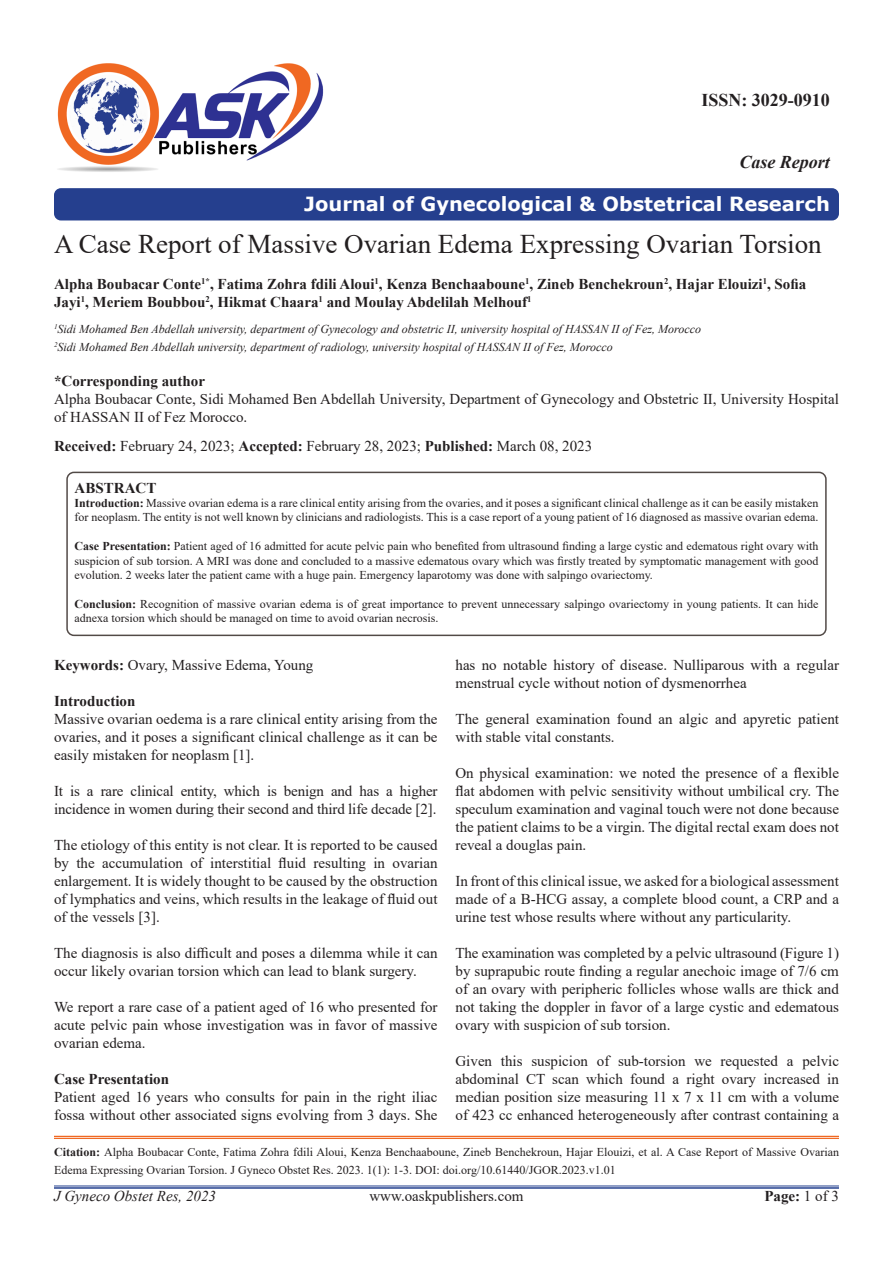
<style>
.page{position:relative;width:893px;height:1263px;background:#fff}
.page>*{position:absolute;margin:0;border:0;box-sizing:border-box;transform-origin:0 0}
.t1{font:27px "Times New Roman";color:#231f20}
.t2{font:700 19.5px "Verdana";color:#fff}
.t3{font:700 18px "Times New Roman";color:#231f20}
.t4{font:italic 700 18px "Times New Roman";color:#231f20}
.t5{font:15px/18px "Times New Roman";color:#231f20;text-align:justify}
.t6{font:700 15px/18px "Times New Roman";color:#231f20}
.t7{font:italic 15px "Times New Roman";color:#231f20}
.t8{font:12px/14.4px "Times New Roman";color:#231f20}
.t9{font:italic 12px "Times New Roman";color:#231f20}
.s1{font-weight:700}
.s2{font-weight:400}
</style>
<div class="page">
<hr style="left:54px;top:1186px;width:785px;height:1px;background:#24418f">
<hr style="left:54px;top:1187px;width:785px;height:2px;background:#24418f">
<div style="left:66px;top:472px;width:761px;height:164px;border:2px solid #524a47;border-radius:7px"></div>
<div style="left:54px;top:188px;width:785px;height:32px;background:#253f8e;border-radius:7px"></div>
<hr style="left:54px;top:1136px;width:785px;height:1px;background:#f06822">
<hr style="left:54px;top:1138px;width:785px;height:1px;background:#f06822">
<img style="left:57px;top:63px;width:267px;height:109px">
<p class="t3" style="left:701px;top:87px;width:130px">ISSN: 3029-0910</p>
<p class="t4" style="left:739px;top:150px;width:92px">Case Report</p>
<p class="t2" style="left:304px;top:191px;width:527px">Journal of Gynecological &amp; Obstetrical Research</p>
<p class="t1" style="left:54px;top:225px;width:769px">A Case Report of Massive Ovarian Edema Expressing Ovarian Torsion</p>
<p class="t6" style="left:54px;top:274px;width:754px">Alpha Boubacar Conte<sup>1*</sup>, Fatima Zohra fdili Aloui<sup>1</sup>, Kenza Benchaaboune<sup>1</sup>, Zineb Benchekroun<sup>2</sup>, Hajar Elouizi<sup>1</sup>, Sofia<br>Jayi<sup>1</sup>, Meriem Boubbou<sup>2</sup>, Hikmat Chaara<sup>1</sup> and Moulay Abdelilah Melhouf<sup>1</sup></p>
<p class="t9" style="left:54px;top:321px;width:649px"><sup>1</sup>Sidi Mohamed Ben Abdellah university, department of Gynecology and obstetric II, university hospital of HASSAN II of Fez, Morocco</p>
<p class="t9" style="left:54px;top:339px;width:560px"><sup>2</sup>Sidi Mohamed Ben Abdellah university, department of radiology, university hospital of HASSAN II of Fez, Morocco</p>
<p class="t6" style="left:54px;top:372px;width:152px">*Corresponding author</p>
<p class="t5" style="left:54px;top:390px;width:786px">Alpha Boubacar Conte, Sidi Mohamed Ben Abdellah University, Department of Gynecology and Obstetric II, University Hospital of HASSAN II of Fez Morocco.</p>
<p class="t5" style="left:54px;top:436px;width:540px"><span class="s1">Received:</span> February 24, 2023; <span class="s1">Accepted:</span> February 28, 2023; <span class="s1">Published:</span> March 08, 2023</p>
<p class="t6" style="left:75px;top:478px;width:83px">ABSTRACT</p>
<p class="t8" style="left:75px;top:495px;width:745px"><span class="s1">Introduction:</span> Massive ovarian edema is a rare clinical entity arising from the ovaries, and it poses a significant clinical challenge as it can be easily mistaken for neoplasm. The entity is not well known by clinicians and radiologists. This is a case report of a young patient of 16 diagnosed as massive ovarian edema.</p>
<p class="t8" style="left:75px;top:539px;width:745px;text-align:justify"><span class="s1">Case Presentation:</span> Patient aged of 16 admitted for acute pelvic pain who benefited from ultrasound finding a large cystic and edematous right ovary with suspicion of sub torsion. A MRI was done and concluded to a massive edematous ovary which was firstly treated by symptomatic management with good evolution. 2 weeks later the patient came with a huge pain. Emergency laparotomy was done with salpingo ovariectomy.</p>
<p class="t8" style="left:75px;top:596px;width:745px"><span class="s1">Conclusion:</span> Recognition of massive ovarian edema is of great importance to prevent unnecessary salpingo ovariectomy in young patients. It can hide adnexa torsion which should be managed on time to avoid ovarian necrosis.</p>
<p class="t5" style="left:54px;top:656px;width:261px"><span class="s1">Keywords:</span> Ovary, Massive Edema, Young</p>
<p class="t6" style="left:54px;top:692px;width:83px">Introduction</p>
<p class="t5" style="left:54px;top:710px;width:385px">Massive ovarian oedema is a rare clinical entity arising from the ovaries, and it poses a significant clinical challenge as it can be easily mistaken for neoplasm [1].</p>
<p class="t5" style="left:54px;top:782px;width:385px">It is a rare clinical entity, which is benign and has a higher incidence in women during their second and third life decade [2].</p>
<p class="t5" style="left:54px;top:836px;width:385px">The etiology of this entity is not clear. It is reported to be caused by the accumulation of interstitial fluid resulting in ovarian enlargement. It is widely thought to be caused by the obstruction of lymphatics and veins, which results in the leakage of fluid out of the vessels [3].</p>
<p class="t5" style="left:54px;top:944px;width:385px">The diagnosis is also difficult and poses a dilemma while it can occur likely ovarian torsion which can lead to blank surgery.</p>
<p class="t5" style="left:54px;top:998px;width:385px">We report a rare case of a patient aged of 16 who presented for acute pelvic pain whose investigation was in favor of massive ovarian edema.</p>
<p class="t6" style="left:54px;top:1070px;width:117px">Case Presentation</p>
<p class="t5" style="left:54px;top:1088px;width:385px">Patient aged 16 years who consults for pain in the right iliac fossa without other associated signs evolving from 3 days. She</p>
<p class="t5" style="left:455px;top:656px;width:385px">has no notable history of disease. Nulliparous with a regular menstrual cycle without notion of dysmenorrhea</p>
<p class="t5" style="left:455px;top:710px;width:385px">The general examination found an algic and apyretic patient with stable vital constants.</p>
<p class="t5" style="left:455px;top:764px;width:385px">On physical examination: we noted the presence of a flexible flat abdomen with pelvic sensitivity without umbilical cry. The speculum examination and vaginal touch were not done because the patient claims to be a virgin. The digital rectal exam does not reveal a douglas pain.</p>
<p class="t5" style="left:455px;top:872px;width:385px">In front of this clinical issue, we asked for a biological assessment made of a B-HCG assay, a complete blood count, a CRP and a urine test whose results where without any particularity.</p>
<p class="t5" style="left:455px;top:944px;width:385px">The examination was completed by a pelvic ultrasound (Figure 1) by suprapubic route finding a regular anechoic image of 7/6 cm of an ovary with peripheric follicles whose walls are thick and not taking the doppler in favor of a large cystic and edematous ovary with suspicion of sub torsion.</p>
<p class="t5" style="left:455px;top:1052px;width:385px">Given this suspicion of sub-torsion we requested a pelvic abdominal CT scan which found a right ovary increased in median position size measuring 11 x 7 x 11 cm with a volume of 423 cc enhanced heterogeneously after contrast containing a</p>
<p class="t8" style="left:54px;top:1143px;width:786px;line-height:18px"><span class="s1">Citation:</span> Alpha Boubacar Conte, Fatima Zohra fdili Aloui, Kenza Benchaaboune, Zineb Benchekroun, Hajar Elouizi, et al. A Case Report of Massive Ovarian<br>Edema Expressing Ovarian Torsion. J Gyneco Obstet Res. 2023. 1(1): 1-3. DOI: doi.org/10.61440/JGOR.2023.v1.01</p>
<p class="t6" style="left:764px;top:1187px;width:76px">Page: <span class="s2">1 of 3</span></p>
<p class="t7" style="left:54px;top:1186px;width:164px">J Gyneco Obstet Res, 2023</p>
<p class="t5" style="left:369px;top:1187px;width:156px">www.oaskpublishers.com</p>
</div>
